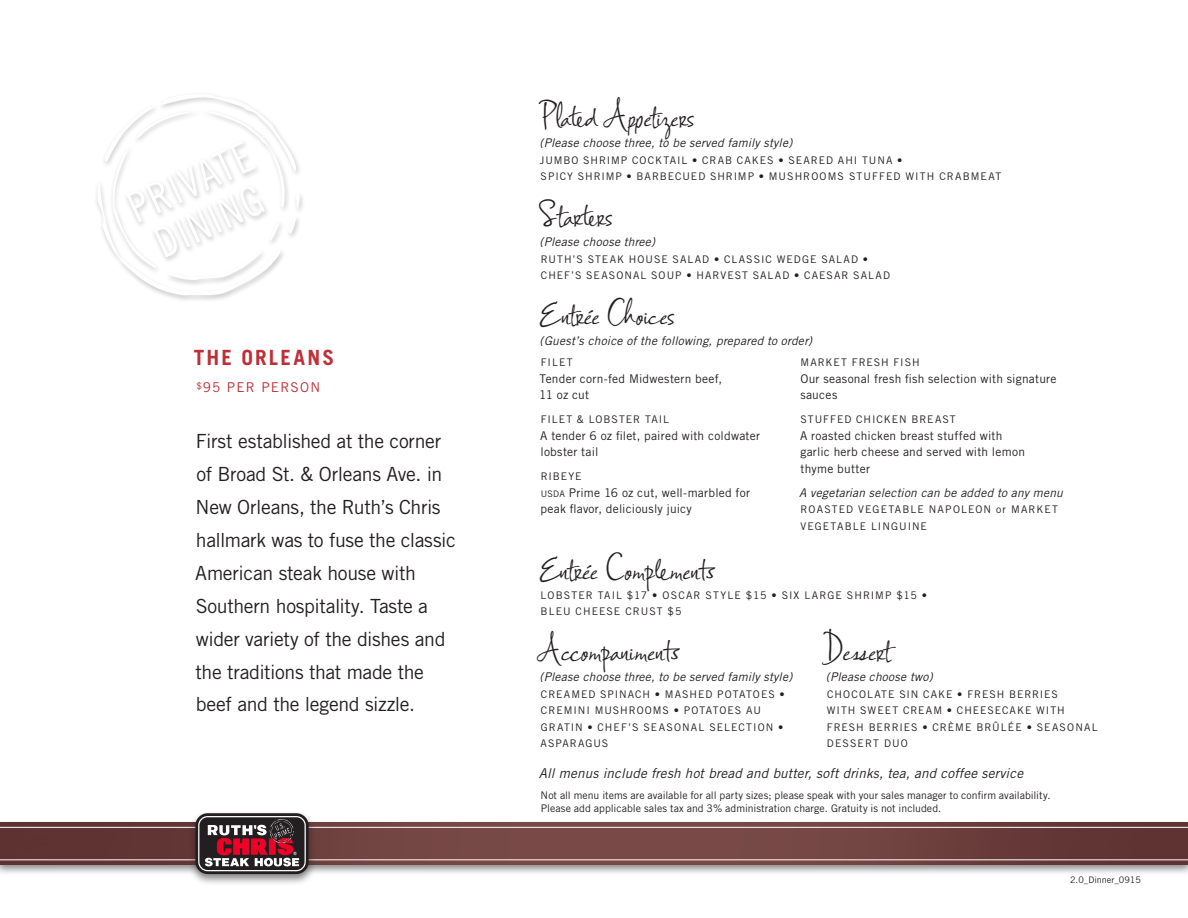
<style>
.page{position:relative;width:1188px;height:918px;background:#fff}
.page>*{position:absolute;margin:0;border:0;box-sizing:border-box;transform-origin:0 0}
.t1{font:42px "Ruths Hand";letter-spacing:-.005em;color:#231f20}
.t2{font:700 21px "Trade Gothic LT Std";letter-spacing:.105em;color:#be2f37}
.t3{font:19.5px/33px "Trade Gothic LT Std";letter-spacing:-.02em;color:#231f20}
.t4{font:italic 13.5px "Trade Gothic";letter-spacing:.01em;color:#231f20}
.t5{font:13.5px "Trade Gothic LT Std";letter-spacing:.09em;color:#be2f37}
.t6{font:12px/16.5px "Trade Gothic LT Std";letter-spacing:.02em;color:#231f20}
.t7{font:italic 12px "Trade Gothic";letter-spacing:.02em;color:#231f20}
.t8{font:10.5px/16.5px "Trade Gothic LT Std";letter-spacing:.09em;color:#231f20}
.t9{font:10.5px/13.5px "Trade Gothic LT Std";letter-spacing:.005em;color:#231f20}
.t10{font:9px "Trade Gothic LT Std";color:#231f20}
.s1{font-size:9px}
</style>
<div class="page">
<div style="left:0;top:820px;width:1188px;height:56px;background:#231f20;opacity:.55"></div>
<img style="left:0;top:823px;width:1188px;height:41px">
<hr style="left:0;top:859px;width:1188px;height:1px;background:#fff">
<hr style="left:0;top:827px;width:1188px;height:1px;background:#fff">
<div style="left:188px;top:810px;width:128px;height:76px;background:#231f20;opacity:.55"></div>
<svg style="left:195px;top:813px;width:114px;height:61px"></svg>
<svg style="left:198px;top:816px;width:108px;height:55px;background:#714950"></svg>
<svg style="left:96px;top:97px;width:204px;height:201px"></svg>
<h2 class="t2" style="left:194px;top:345px;width:142px">THE ORLEANS</h2>
<p class="t5" style="left:196px;top:379px;width:125px"><sup>$</sup>95 PER PERSON</p>
<p class="t3" style="left:195px;top:424px;width:262px">First established at the corner of Broad St. &amp; Orleans Ave. in<br>New Orleans, the Ruth’s Chris hallmark was to fuse the classic<br>American steak house with<br>Southern hospitality. Taste a wider variety of the dishes and the traditions that made the beef and the legend sizzle.</p>
<h1 class="t1" style="left:539px;top:91px;width:157px">Plated Appetizers</h1>
<p class="t7" style="left:539px;top:135px;width:254px">(Please choose three, to be served family style)</p>
<p class="t8" style="left:540px;top:151px;width:463px">JUMBO SHRIMP COCKTAIL • CRAB CAKES • SEARED AHI TUNA •<br>SPICY SHRIMP • BARBECUED SHRIMP • MUSHROOMS STUFFED WITH CRABMEAT</p>
<h1 class="t1" style="left:538px;top:190px;width:76px">Starters</h1>
<p class="t7" style="left:539px;top:234px;width:117px">(Please choose three)</p>
<p class="t8" style="left:541px;top:250px;width:351px">RUTH’S STEAK HOUSE SALAD • CLASSIC WEDGE SALAD •<br>CHEF’S SEASONAL SOUP • HARVEST SALAD • CAESAR SALAD</p>
<h1 class="t1" style="left:539px;top:289px;width:137px">Entrée Choices</h1>
<p class="t7" style="left:539px;top:333px;width:274px">(Guest’s choice of the following, prepared to order)</p>
<p class="t8" style="left:541px;top:354px;width:33px">FILET</p>
<p class="t6" style="left:539px;top:370px;width:185px">Tender corn-fed Midwestern beef,<br>11 oz cut</p>
<p class="t8" style="left:541px;top:411px;width:130px">FILET &amp; LOBSTER TAIL</p>
<p class="t6" style="left:540px;top:427px;width:221px">A tender 6 oz filet, paired with coldwater lobster tail</p>
<p class="t8" style="left:541px;top:468px;width:42px">RIBEYE</p>
<p class="t6" style="left:540px;top:484px;width:211px"><span class="s1">USDA</span> Prime 16 oz cut, well-marbled for peak flavor, deliciously juicy</p>
<p class="t8" style="left:801px;top:354px;width:121px">MARKET FRESH FISH</p>
<p class="t6" style="left:800px;top:370px;width:258px">Our seasonal fresh fish selection with signature sauces</p>
<p class="t8" style="left:801px;top:411px;width:157px">STUFFED CHICKEN BREAST</p>
<p class="t6" style="left:800px;top:427px;width:226px">A roasted chicken breast stuffed with garlic herb cheese and served with lemon thyme butter</p>
<p class="t7" style="left:799px;top:485px;width:265px">A vegetarian selection can be added to any menu</p>
<p class="t8" style="left:800px;top:501px;width:259px">ROASTED VEGETABLE NAPOLEON or MARKET<br>VEGETABLE LINGUINE</p>
<h1 class="t1" style="left:539px;top:544px;width:180px">Entrée Complements</h1>
<p class="t8" style="left:541px;top:586px;width:388px">LOBSTER TAIL $17 • OSCAR STYLE $15 • SIX LARGE SHRIMP $15 •<br>BLEU CHEESE CRUST $5</p>
<h1 class="t1" style="left:537px;top:625px;width:146px">Accompaniments</h1>
<p class="t7" style="left:539px;top:670px;width:254px">(Please choose three, to be served family style)</p>
<p class="t8" style="left:541px;top:685px;width:246px">CREAMED SPINACH • MASHED POTATOES •<br>CREMINI MUSHROOMS • POTATOES AU<br>GRATIN • CHEF’S SEASONAL SELECTION •<br>ASPARAGUS</p>
<h1 class="t1" style="left:823px;top:625px;width:69px">Dessert</h1>
<p class="t7" style="left:826px;top:670px;width:109px">(Please choose two)</p>
<p class="t8" style="left:827px;top:685px;width:272px">CHOCOLATE SIN CAKE • FRESH BERRIES<br>WITH SWEET CREAM • CHEESECAKE WITH<br>FRESH BERRIES • CRÈME BRÛLÉE • SEASONAL<br>DESSERT DUO</p>
<p class="t4" style="left:539px;top:765px;width:486px">All menus include fresh hot bread and butter, soft drinks, tea, and coffee service</p>
<p class="t9" style="left:541px;top:788px;width:511px">Not all menu items are available for all party sizes; please speak with your sales manager to confirm availability.<br>Please add applicable sales tax and 3% administration charge. Gratuity is not included.</p>
<p class="t10" style="left:1070px;top:875px;width:72px">2.0_Dinner_0915</p>
</div>
